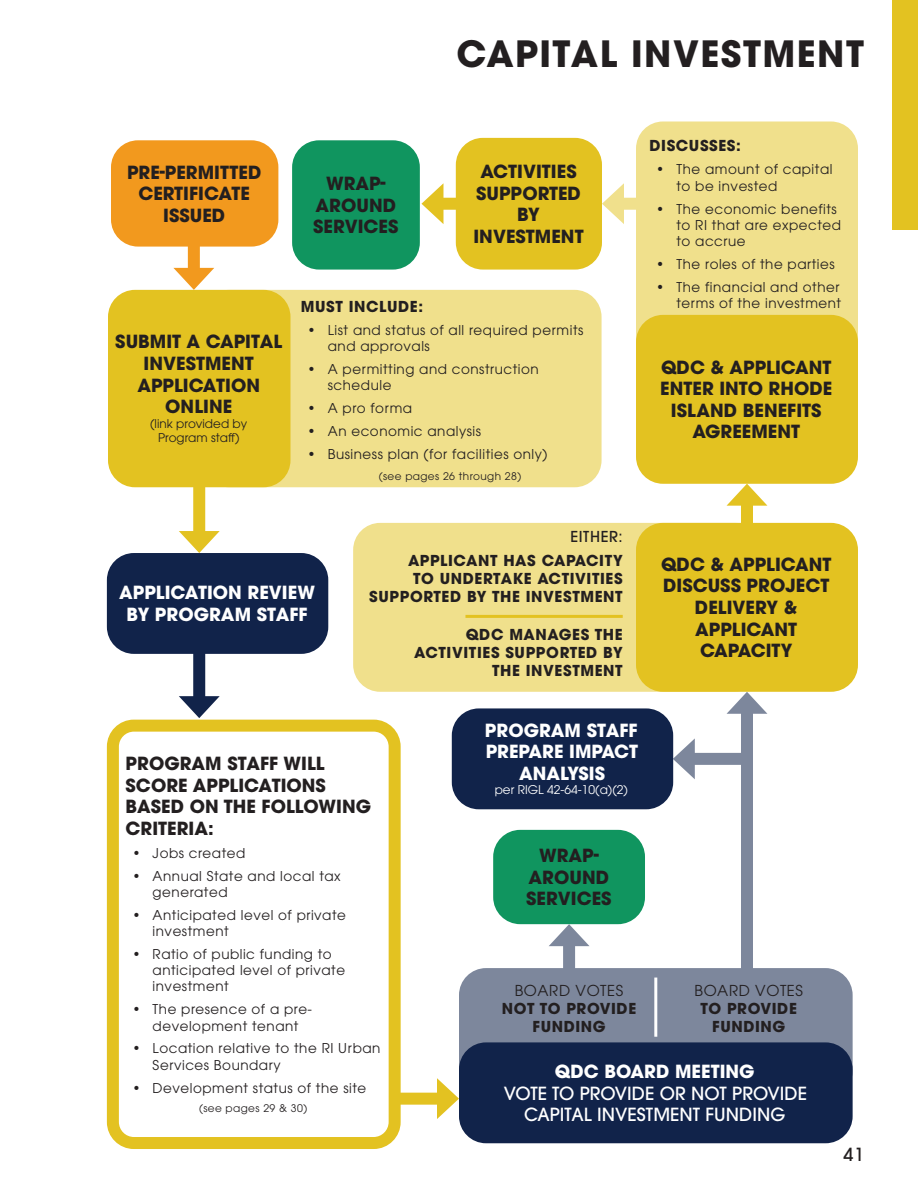
<style>
.page{position:relative;width:918px;height:1188px;background:#fff}
.page>*{position:absolute;margin:0;border:0;box-sizing:border-box;transform-origin:0 0}
.Section_Title{font:700 36px "ITC Avant Garde Pro";letter-spacing:.04em;color:#231f20}
.Flow_Chart{font:700 18px/21.6px "ITC Avant Garde Pro";color:#231f20;text-align:center}
.Flow_Chart-2{font:700 18px/21.6px "ITC Avant Garde Pro";color:#fff;text-align:center}
.Flow_Chart-3{font:500 18px/21.6px "ITC Avant Garde Pro";color:#fff;text-align:center}
.Page_Header{font:500 18px "ITC Avant Garde Pro";color:#231f20}
.t1{font:700 15px/18px "ITC Avant Garde Pro";letter-spacing:.04em;color:#231f20;text-align:center}
.t2{font:500 15px "ITC Avant Garde Pro";letter-spacing:.04em;color:#231f20}
.t3{font:13.5px/16.2px "ITC Avant Garde Pro";letter-spacing:.04em;color:#231f20}
.Flow_Chart-4{font:12px/14.4px "ITC Avant Garde Pro";color:#231f20;text-align:center}
.Flow_Chart-5{font:12px "ITC Avant Garde Pro";color:#fff}
.Flow_Chart_Bullets{font:10.5px "ITC Avant Garde Pro";letter-spacing:.04em;color:#231f20}
.s1{font-weight:400}
</style>
<div class="page">
<div style="left:353px;top:523px;width:409px;height:169px;background:#f0e08c;border-radius:27px"></div>
<div style="left:741px;top:497px;width:12px;height:88px;background:#e3c221"></div>
<svg style="left:727px;top:484px;width:40px;height:22px"></svg>
<div style="left:387px;top:1093px;width:59px;height:12px;background:#e3c221"></div>
<svg style="left:437px;top:1078px;width:22px;height:41px"></svg>
<div style="left:188px;top:215px;width:12px;height:62px;background:#f2991e"></div>
<svg style="left:173px;top:268px;width:41px;height:22px"></svg>
<div style="left:111px;top:140px;width:167px;height:107px;background:#f2991e;border-radius:27px"></div>
<div style="left:892px;top:0;width:26px;height:230px;background:#e3c221"></div>
<div style="left:203px;top:290px;width:399px;height:197px;background:#f0e08c;border-radius:27px"></div>
<div style="left:636px;top:122px;width:222px;height:308px;background:#f0e08c;border-radius:27px"></div>
<div style="left:108px;top:290px;width:182px;height:197px;background:#e3c221;border-radius:27px"></div>
<div style="left:636px;top:315px;width:222px;height:169px;background:#e3c221;border-radius:27px"></div>
<div style="left:193px;top:481px;width:12px;height:59px;background:#e3c221"></div>
<svg style="left:179px;top:531px;width:41px;height:22px"></svg>
<div style="left:107px;top:553px;width:221px;height:101px;background:#11234a;border-radius:27px"></div>
<div style="left:107px;top:720px;width:294px;height:429px;border:12px solid #e3c221;border-radius:21px"></div>
<div style="left:193px;top:647px;width:12px;height:58px;background:#11234a"></div>
<svg style="left:179px;top:696px;width:41px;height:22px"></svg>
<div style="left:459px;top:968px;width:394px;height:130px;background:#7d879c;border-radius:27px"></div>
<div style="left:459px;top:1042px;width:394px;height:101px;background:#11234a;border-radius:27px"></div>
<hr style="left:654px;top:978px;width:3px;height:59px;background:#fff">
<div style="left:563px;top:937px;width:12px;height:39px;background:#7d879c"></div>
<svg style="left:549px;top:924px;width:41px;height:22px"></svg>
<div style="left:741px;top:705px;width:12px;height:271px;background:#7d879c"></div>
<svg style="left:727px;top:692px;width:40px;height:22px"></svg>
<div style="left:493px;top:830px;width:152px;height:94px;background:#10955f;border-radius:27px"></div>
<div style="left:292px;top:140px;width:128px;height:130px;background:#10955f;border-radius:27px"></div>
<div style="left:686px;top:753px;width:58px;height:12px;background:#7d879c"></div>
<svg style="left:673px;top:738px;width:22px;height:41px"></svg>
<div style="left:452px;top:708px;width:221px;height:101px;background:#11234a;border-radius:27px"></div>
<div style="left:636px;top:523px;width:222px;height:169px;background:#e3c221;border-radius:27px"></div>
<hr style="left:465px;top:615px;width:158px;height:3px;background:#e3c221">
<div style="left:615px;top:198px;width:23px;height:12px;background:#f0e08c"></div>
<svg style="left:602px;top:183px;width:22px;height:41px"></svg>
<div style="left:435px;top:198px;width:23px;height:12px;background:#e3c221"></div>
<svg style="left:422px;top:184px;width:21px;height:40px"></svg>
<div style="left:456px;top:138px;width:146px;height:132px;background:#e3c221;border-radius:27px"></div>
<p class="Section_Title" style="left:456px;top:30px;width:409px">CAPITAL INVESTMENT</p>
<p class="Flow_Chart" style="left:127px;top:161px;width:136px">PRE-PERMITTED<br>CERTIFICATE<br>ISSUED</p>
<p class="Flow_Chart" style="left:313px;top:172px;width:87px">WRAP-<br>AROUND<br>SERVICES</p>
<p class="Flow_Chart" style="left:473px;top:160px;width:112px">ACTIVITIES<br>SUPPORTED<br>BY<br>INVESTMENT</p>
<p class="Flow_Chart" style="left:115px;top:331px;width:168px">SUBMIT A CAPITAL<br>INVESTMENT<br>APPLICATION<br>ONLINE</p>
<p class="Flow_Chart-4" style="left:150px;top:416px;width:99px">(link provided by<br>Program staff)</p>
<p class="t1" style="left:301px;top:297px;width:124px">MUST INCLUDE:</p>
<p class="t3" style="left:328px;top:322px;width:257px;text-indent:-20px">• List and status of all required permits and approvals</p>
<p class="t3" style="left:328px;top:361px;width:212px;text-indent:-20px">• A permitting and construction schedule</p>
<p class="t3" style="left:308px;top:400px;width:106px">• A pro forma</p>
<p class="t3" style="left:308px;top:423px;width:175px">• An economic analysis</p>
<p class="t3" style="left:308px;top:446px;width:242px">• Business plan (for facilities only)</p>
<p class="Flow_Chart_Bullets" style="left:379px;top:470px;width:144px">(see pages 26 through 28)</p>
<p class="t2" style="left:570px;top:527px;width:54px">EITHER:</p>
<p class="t1" style="left:650px;top:137px;width:93px">DISCUSSES:</p>
<p class="t3" style="left:677px;top:161px;width:157px;text-indent:-20px">• The amount of capital to be invested</p>
<p class="t3" style="left:677px;top:200px;width:166px;text-indent:-20px">• The economic benefits to RI that are expected to accrue</p>
<p class="t3" style="left:656px;top:256px;width:180px">• The roles of the parties</p>
<p class="t3" style="left:656px;top:279px;width:186px;text-align:right">• The financial and other terms of the investment</p>
<p class="Flow_Chart" style="left:660px;top:356px;width:174px">QDC &amp; APPLICANT<br>ENTER INTO RHODE<br>ISLAND BENEFITS<br>AGREEMENT</p>
<p class="Flow_Chart-2" style="left:119px;top:582px;width:197px">APPLICATION REVIEW<br>BY PROGRAM STAFF</p>
<p class="t1" style="left:369px;top:552px;width:255px;text-align:right">APPLICANT HAS CAPACITY<br>TO UNDERTAKE ACTIVITIES<br>SUPPORTED BY THE INVESTMENT</p>
<p class="t1" style="left:414px;top:625px;width:210px;text-align:right">QDC MANAGES THE<br>ACTIVITIES SUPPORTED BY<br>THE INVESTMENT</p>
<p class="Flow_Chart" style="left:661px;top:553px;width:172px">QDC &amp; APPLICANT<br>DISCUSS PROJECT<br>DELIVERY &amp;<br>APPLICANT<br>CAPACITY</p>
<p class="Flow_Chart" style="left:126px;top:752px;width:247px;text-align:left">PROGRAM STAFF WILL<br>SCORE APPLICATIONS<br>BASED ON THE FOLLOWING<br>CRITERIA:</p>
<p class="t3" style="left:132px;top:845px;width:115px">• Jobs created</p>
<p class="t3" style="left:153px;top:867px;width:190px;text-indent:-20px">• Annual State and local tax generated</p>
<p class="t3" style="left:153px;top:907px;width:195px;text-indent:-20px">• Anticipated level of private investment</p>
<p class="t3" style="left:153px;top:946px;width:194px;text-indent:-20px">• Ratio of public funding to anticipated level of private investment</p>
<p class="t3" style="left:132px;top:1001px;width:181px;text-align:center">• The presence of a pre&shy;development tenant</p>
<p class="t3" style="left:153px;top:1040px;width:229px;text-indent:-20px">• Location relative to the RI Urban<br>Services Boundary</p>
<p class="t3" style="left:132px;top:1079px;width:235px">• Development status of the site</p>
<p class="Flow_Chart_Bullets" style="left:199px;top:1102px;width:110px">(see pages 29 &amp; 30)</p>
<p class="Flow_Chart-2" style="left:485px;top:719px;width:155px">PROGRAM STAFF<br>PREPARE IMPACT<br>ANALYSIS</p>
<p class="Flow_Chart-5" style="left:495px;top:782px;width:135px">per RIGL 42-64-10(a)(2)</p>
<p class="Flow_Chart" style="left:526px;top:844px;width:87px">WRAP-<br>AROUND<br>SERVICES</p>
<p class="t1" style="left:502px;top:981px;width:136px"><span class="s1">BOARD VOTES<br></span>NOT TO PROVIDE<br>FUNDING</p>
<p class="t1" style="left:694px;top:981px;width:110px"><span class="s1">BOARD VOTES<br></span>TO PROVIDE<br>FUNDING</p>
<p class="Flow_Chart-2" style="left:555px;top:1060px;width:201px">QDC BOARD MEETING</p>
<p class="Flow_Chart-3" style="left:504px;top:1082px;width:305px">VOTE TO PROVIDE OR NOT PROVIDE<br>CAPITAL INVESTMENT FUNDING</p>
<p class="Page_Header" style="left:843px;top:1143px;width:22px">41</p>
</div>
